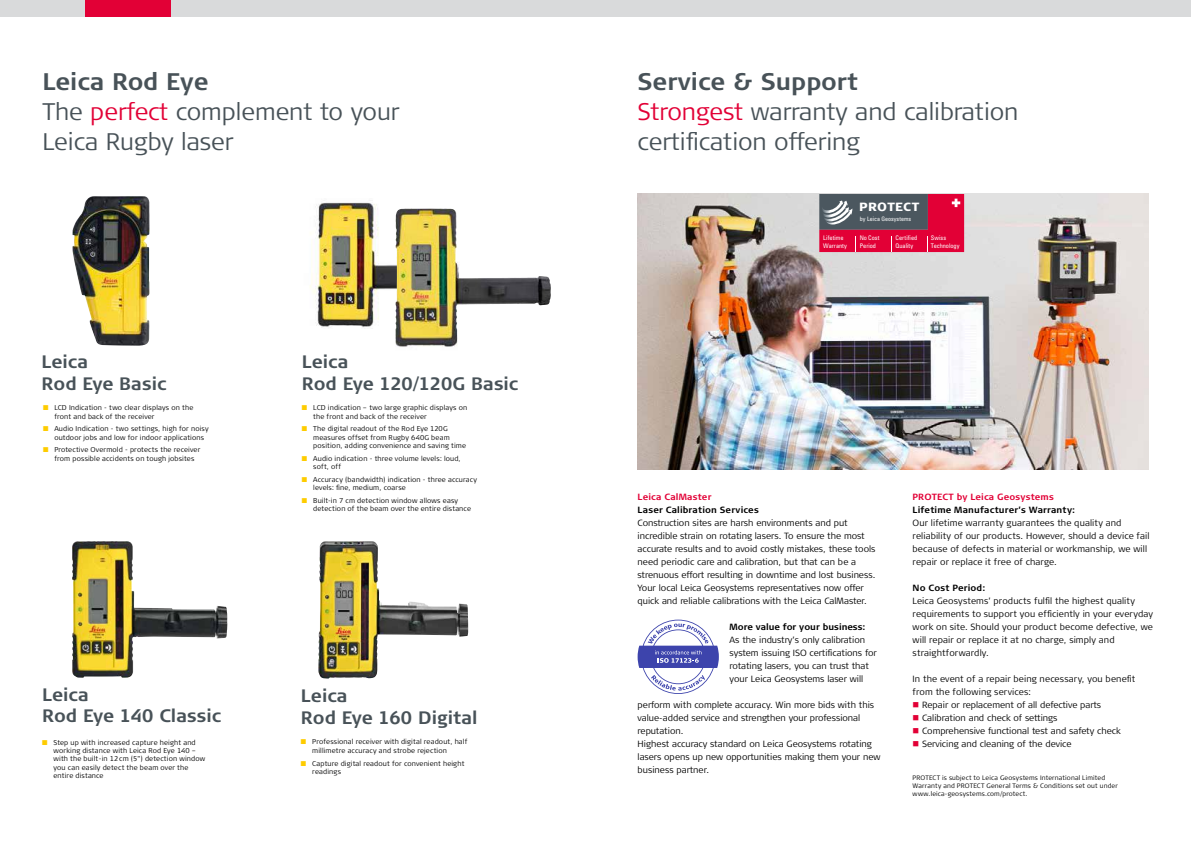
<style>
.page{position:relative;width:1191px;height:842px;background:#fff}
.page>*{position:absolute;margin:0;border:0;box-sizing:border-box;transform-origin:0 0}
.t1{font:300 24px/30px "Signa Column";color:#485258}
.t2{font:700 18px/21.6px "Signa Column";color:#485258}
.t3{font:900 11.9px "Signa Column";letter-spacing:.02em;color:#fff}
.t4{font:300 9px/13px "Signa Column";color:#000}
.t5{font:700 9px "Signa Column";letter-spacing:.015em;color:#000}
.t6{font:700 9px "Signa Column";letter-spacing:.02em;color:#e20036}
.t7{font:300 7px/8.4px "Signa Column";letter-spacing:.02em;color:#000}
.t8{font:300 6.5px/8px "Signa Column";letter-spacing:.025em;color:#000}
.t9{font:condensed 6.3px/7px "Univers LT Std";letter-spacing:-.005em;color:#fff}
.t10{font:condensed 6.1px "Univers LT Std";letter-spacing:-.005em;color:#fff}
.s1{font-weight:700}
.s2{color:#e20036}
.s3{color:#fecc00}
</style>
<div class="page">
<img style="left:72px;top:541px;width:155px;height:137px">
<img style="left:318px;top:541px;width:150px;height:138px">
<img style="left:73px;top:196px;width:77px;height:150px">
<img style="left:637px;top:194px;width:511px;height:276px">
<svg style="left:819px;top:194px;width:145px;height:58px;background:#a23050"></svg>
<svg style="left:637px;top:620px;width:82px;height:74px"></svg>
<img style="left:310px;top:200px;width:153px;height:129px">
<img style="left:395px;top:209px;width:45px;height:119px">
<div style="left:595px;top:0;width:596px;height:17px;background:#d9dadb"></div>
<div style="left:0;top:0;width:595px;height:17px;background:#d9dadb"></div>
<div style="left:85px;top:0;width:85px;height:17px;background:#e20036"></div>
<h1 class="t1" style="left:42px;top:67px;width:359px"><span class="s1">Leica Rod Eye<br></span>The <span class="s2">perfect</span> complement to your<br>Leica Rugby laser</h1>
<h1 class="t1" style="left:637px;top:67px;width:382px"><span class="s1">Service &amp; Support<br></span><span class="s2">Strongest</span> warranty and calibration certification offering</h1>
<h3 class="t3" style="left:859px;top:199px;width:62px">PROTECT</h3>
<p class="t10" style="left:860px;top:215px;width:53px">by Leica Geosystems</p>
<h2 class="t2" style="left:42px;top:352px;width:126px">Leica<br>Rod Eye Basic</h2>
<p class="t7" style="left:54px;top:404px;width:140px;text-indent:-11px"><span class="s3">■</span> LCD Indication - two clear displays on the front and back of the receiver</p>
<p class="t7" style="left:54px;top:425px;width:156px;text-indent:-11px"><span class="s3">■</span> Audio Indication - two settings, high for noisy outdoor jobs and low for indoor applications</p>
<p class="t7" style="left:54px;top:446px;width:147px;text-indent:-11px"><span class="s3">■</span> Protective Overmold - protects the receiver from possible accidents on tough jobsites</p>
<h2 class="t2" style="left:302px;top:352px;width:218px">Leica<br>Rod Eye 120/120G Basic</h2>
<p class="t7" style="left:313px;top:404px;width:156px;text-indent:-11px"><span class="s3">■</span> LCD indication – two large graphic displays on the front and back of the receiver</p>
<p class="t7" style="left:313px;top:425px;width:154px;text-indent:-11px"><span class="s3">■</span> The digital readout of the Rod Eye 120G measures offset from Rugby 640G beam position, adding convenience and saving time</p>
<p class="t7" style="left:313px;top:454px;width:149px;text-indent:-11px"><span class="s3">■</span> Audio indication - three volume levels: loud, soft, off</p>
<p class="t7" style="left:313px;top:475px;width:165px;text-indent:-11px"><span class="s3">■</span> Accuracy (bandwidth) indication - three accuracy levels: fine, medium, coarse</p>
<p class="t7" style="left:313px;top:496px;width:159px;text-indent:-11px"><span class="s3">■</span> Built-in 7 cm detection window allows easy detection of the beam over the entire distance</p>
<h2 class="t2" style="left:42px;top:684px;width:180px">Leica<br>Rod Eye 140 Classic</h2>
<h2 class="t2" style="left:301px;top:685px;width:178px">Leica<br>Rod Eye 160 Digital</h2>
<p class="t7" style="left:312px;top:738px;width:157px;text-indent:-11px"><span class="s3">■</span> Professional receiver with digital readout, half millimetre accuracy and strobe rejection</p>
<p class="t7" style="left:312px;top:759px;width:154px;text-indent:-11px"><span class="s3">■</span> Capture digital readout for convenient height readings</p>
<p class="t7" style="left:54px;top:738px;width:153px;text-indent:-11px"><span class="s3">■</span> Step up with increased capture height and working distance with Leica Rod Eye 140 – with the built-in 12cm (5") detection window you can easily detect the beam over the entire distance</p>
<p class="t9" style="left:823px;top:235px;width:25px">Lifetime<br>Warranty</p>
<p class="t9" style="left:859px;top:235px;width:21px">No Cost<br>Period</p>
<p class="t9" style="left:895px;top:235px;width:23px">Certified<br>Quality</p>
<p class="t9" style="left:931px;top:235px;width:30px">Swiss<br>Technology</p>
<p class="t6" style="left:637px;top:491px;width:75px">Leica CalMaster</p>
<p class="t5" style="left:637px;top:504px;width:123px">Laser Calibration Services</p>
<p class="t4" style="left:637px;top:517px;width:239px">Construction sites are harsh environments and put incredible strain on rotating lasers. To ensure the most accurate results and to avoid costly mistakes, these tools need periodic care and calibration, but that can be a strenuous effort resulting in downtime and lost business.<br>Your local Leica Geosystems representatives now offer quick and reliable calibrations with the Leica CalMaster.</p>
<p class="t5" style="left:729px;top:621px;width:137px">More value for your business:</p>
<p class="t4" style="left:729px;top:634px;width:149px">As the industry’s only calibration system issuing ISO certifications for rotating lasers, you can trust that your Leica Geosystems laser will</p>
<p class="t4" style="left:637px;top:699px;width:244px">perform with complete accuracy. Win more bids with this value-added service and strengthen your professional reputation.<br>Highest accuracy standard on Leica Geosystems rotating lasers opens up new opportunities making them your new business partner.</p>
<p class="t6" style="left:912px;top:491px;width:143px">PROTECT by Leica Geosystems</p>
<p class="t5" style="left:912px;top:504px;width:164px">Lifetime Manufacturer’s Warranty:</p>
<p class="t4" style="left:912px;top:517px;width:238px">Our lifetime warranty guarantees the quality and reliability of our products. However, should a device fail because of defects in material or workmanship, we will repair or replace it free of charge.</p>
<p class="t5" style="left:912px;top:582px;width:74px">No Cost Period:</p>
<p class="t4" style="left:912px;top:595px;width:242px">Leica Geosystems’ products fulfil the highest quality requirements to support you efficiently in your everyday work on site. Should your product become defective, we will repair or replace it at no charge, simply and straightforwardly.</p>
<p class="t4" style="left:912px;top:673px;width:224px">In the event of a repair being necessary, you benefit from the following services:</p>
<p class="t4" style="left:912px;top:699px;width:190px"><span class="s2">■</span> Repair or replacement of all defective parts</p>
<p class="t4" style="left:912px;top:712px;width:146px"><span class="s2">■</span> Calibration and check of settings</p>
<p class="t4" style="left:912px;top:725px;width:210px"><span class="s2">■</span> Comprehensive functional test and safety check</p>
<p class="t4" style="left:912px;top:738px;width:160px"><span class="s2">■</span> Servicing and cleaning of the device</p>
<p class="t8" style="left:912px;top:774px;width:207px">PROTECT is subject to Leica Geosystems International Limited<br>Warranty and PROTECT General Terms &amp; Conditions set out under www.leica-geosystems.com/protect.</p>
</div>
